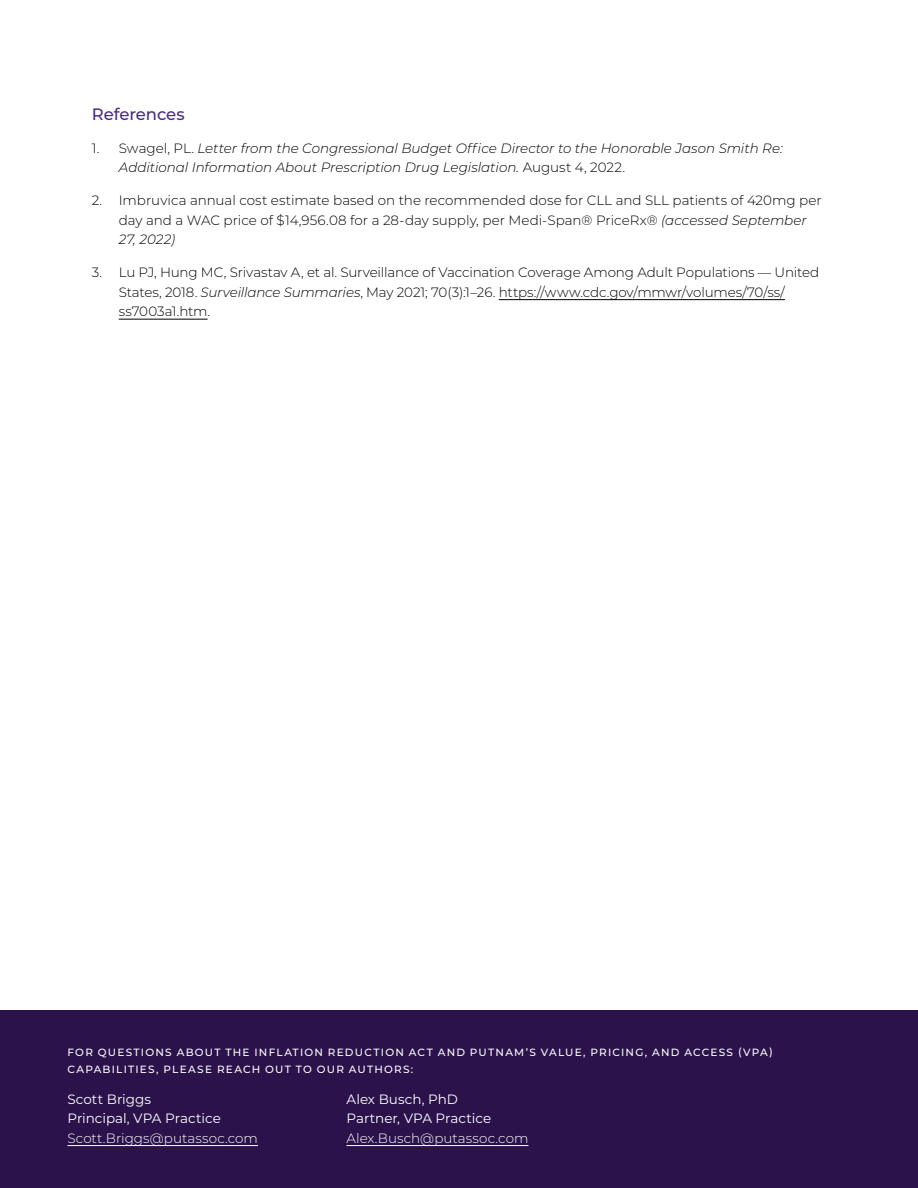
<style>
.page{position:relative;width:918px;height:1188px;background:#fff}
.page>*{position:absolute;margin:0;border:0;box-sizing:border-box;transform-origin:0 0}
.t1{font:500 16.5px "Montserrat";letter-spacing:-.005em;color:#482c7f}
.t2{font:300 13.5px/19.5px "Montserrat";letter-spacing:-.01em;color:#000}
.t3{font:italic 300 13.5px/19.5px "Montserrat";letter-spacing:-.005em;color:#000}
.t4{font:13.5px/19.5px "Montserrat";color:#fff}
.t5{font:300 13.5px "Montserrat";color:#fff}
.t6{font:500 10.5px/16.5px "Montserrat";letter-spacing:.115em;color:#fff}
.s1{font-style:normal}
.s2{font-style:italic}
</style>
<div class="page">
<div style="left:0;top:1011px;width:918px;height:177px;background:#2b124b"></div>
<hr style="left:68px;top:1145px;width:190px;height:1px;background:#fff">
<hr style="left:346px;top:1145px;width:182px;height:1px;background:#fff">
<hr style="left:499px;top:299px;width:286px;height:1px;background:#000">
<hr style="left:119px;top:319px;width:89px;height:1px;background:#000">
<p class="t1" style="left:92px;top:102px;width:94px">References</p>
<p class="t3" style="left:119px;top:138px;width:666px;text-indent:-27px"><span class="s1">1. Swagel, PL.</span> Letter from the Congressional Budget Office Director to the Honorable Jason Smith Re:<br>Additional Information About Prescription Drug Legislation. <span class="s1">August 4, 2022.</span></p>
<p class="t2" style="left:119px;top:190px;width:705px;text-indent:-27px">2. Imbruvica annual cost estimate based on the recommended dose for CLL and SLL patients of 420mg per day and a WAC price of $14,956.08 for a 28-day supply, per Medi-Span® PriceRx® <span class="s2">(accessed September<br>27, 2022)</span></p>
<p class="t2" style="left:119px;top:262px;width:702px;text-indent:-27px">3. Lu PJ, Hung MC, Srivastav A, et al. Surveillance of Vaccination Coverage Among Adult Populations — United<br>States, 2018. <span class="s2">Surveillance Summaries</span>, May 2021; 70(3):1–26. https://www.cdc.gov/mmwr/volumes/70/ss/ ss7003a1.htm.</p>
<p class="t6" style="left:68px;top:1044px;width:707px">FOR QUESTIONS ABOUT THE INFLATION REDUCTION ACT AND PUTNAM’S VALUE, PRICING, AND ACCESS (VPA)<br>CAPABILITIES, PLEASE REACH OUT TO OUR AUTHORS:</p>
<p class="t4" style="left:68px;top:1089px;width:155px">Scott Briggs<br>Principal, VPA Practice</p>
<p class="t5" style="left:68px;top:1129px;width:192px">Scott.Briggs@putassoc.com</p>
<p class="t4" style="left:346px;top:1089px;width:146px">Alex Busch, PhD<br>Partner, VPA Practice</p>
<p class="t5" style="left:346px;top:1129px;width:183px">Alex.Busch@putassoc.com</p>
</div>
